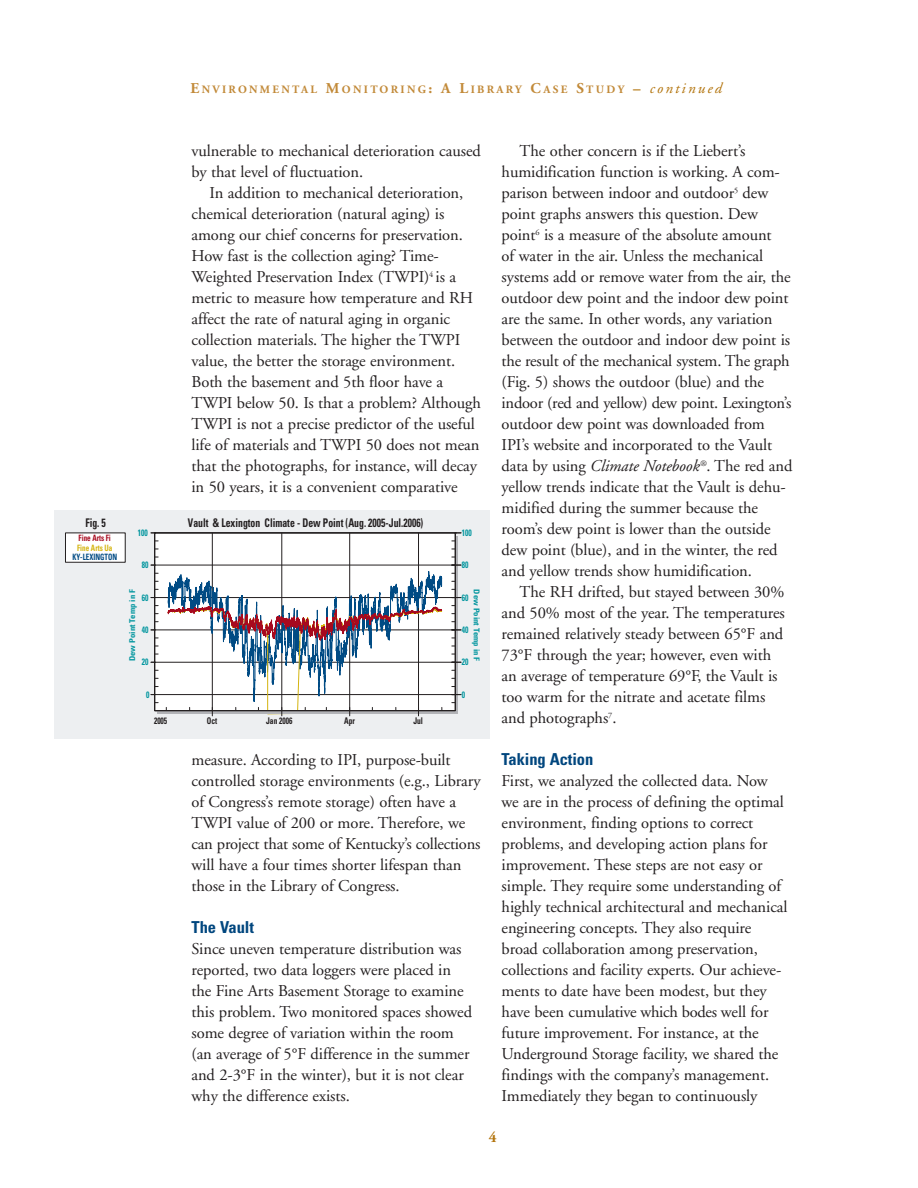
<style>
.page{position:relative;width:918px;height:1188px;background:#fff}
.page>*{position:absolute;margin:0;border:0;box-sizing:border-box;transform-origin:0 0}
.t1{font:16.5px/21px "Adobe Garamond";letter-spacing:-.005em;color:#231f20}
.t2{font:700 condensed 16.5px "Univers";letter-spacing:-.005em;color:#00467e}
.t3{font:700 15px "Adobe Garamond";color:#b2730b}
.t4{font:700 condensed 12px "Univers";color:#231f20;scale:.81 1}
.t5{font:700 11.25px "Adobe Garamond";letter-spacing:.21em;color:#c28a39}
.t6{font:700 condensed 9.15px "Univers";color:#00959e;scale:.81 1}
.t7{font:700 condensed 9.15px "Univers";color:#231f20;scale:.81 1}
.t8{font:700 condensed 8.7px "Univers";color:#004b84;scale:.81 1}
.t9{font:700 condensed 8.7px "Univers";color:#a7091e;scale:.81 1}
.t10{font:700 condensed 8.7px "Univers";color:#d4b40f;scale:.81 1}
.t11{font:700 condensed 7.95px "Univers";color:#00959e;scale:1.08 1}
.s1{font-size:15px}
.s2{font-size:15px;color:#b2730b}
.s3{font-weight:400;font-style:italic;font-size:15px;color:#b2730b}
.s4{font-style:italic}
</style>
<div class="page">
<div style="left:54px;top:511px;width:435px;height:228px;background:#edeff1"></div>
<div style="left:155px;top:533px;width:300px;height:178px;background:#fff"></div>
<hr style="left:155px;top:694px;width:300px;height:1px;background:#231f20">
<hr style="left:155px;top:662px;width:300px;height:1px;background:#231f20">
<hr style="left:155px;top:630px;width:300px;height:1px;background:#231f20">
<hr style="left:155px;top:597px;width:300px;height:1px;background:#231f20">
<hr style="left:155px;top:565px;width:300px;height:1px;background:#231f20">
<svg style="left:168px;top:532px;width:274px;height:27px"></svg>
<svg style="left:168px;top:559px;width:274px;height:158px"></svg>
<svg style="left:168px;top:601px;width:274px;height:46px"></svg>
<hr style="left:157px;top:711px;width:301px;height:3px;background:#b2b3b7">
<hr style="left:455px;top:536px;width:3px;height:178px;background:#b2b3b7">
<div style="left:65px;top:533px;width:60px;height:29px;background:#fff"></div>
<div style="left:155px;top:533px;width:300px;height:178px;border:1px solid #231f20"></div>
<p class="t5" style="left:190px;top:85px;width:533px"><span class="s1">E</span>NVIRONMENTAL <span class="s1">M</span>ONITORING<span class="s1">: A L</span>IBRARY <span class="s1">C</span>ASE <span class="s1">S</span>TUDY <span class="s2">–</span> <span class="s3">continued</span></p>
<p class="t4" style="left:85px;top:519px;width:27px">Fig. 5</p>
<p class="t9" style="left:79px;top:534px;width:42px">Fine Arts Fi</p>
<p class="t10" style="left:77px;top:544px;width:45px">Fine Arts Ua</p>
<p class="t8" style="left:72px;top:554px;width:57px">KY-LEXINGTON</p>
<p class="t6" style="left:138px;top:529px;width:14px">100</p>
<p class="t6" style="left:142px;top:562px;width:10px">80</p>
<p class="t1" style="left:191px;top:142px;width:291px">vulnerable to mechanical deterioration caused by that level of fluctuation.</p>
<p class="t1" style="left:191px;top:184px;width:291px;text-indent:18px">In addition to mechanical deterioration, chemical deterioration (natural aging) is among our chief concerns for preservation.<br>How fast is the collection aging? Time-Weighted Preservation Index (TWPI)<sup>4</sup> is a metric to measure how temperature and RH affect the rate of natural aging in organic collection materials. The higher the TWPI value, the better the storage environment.<br>Both the basement and 5th floor have a TWPI below 50. Is that a problem? Although TWPI is not a precise predictor of the useful life of materials and TWPI 50 does not mean that the photographs, for instance, will decay in 50 years, it is a convenient comparative</p>
<p class="t4" style="left:188px;top:519px;width:292px">Vault &amp; Lexington Climate - Dew Point (Aug. 2005-Jul.2006)</p>
<p class="t6" style="left:462px;top:529px;width:14px">100</p>
<p class="t6" style="left:462px;top:562px;width:10px">80</p>
<p class="t11" style="left:130px;top:661px;width:68px;rotate:-90deg">Dew Point Temp in F</p>
<p class="t11" style="left:480px;top:589px;width:68px;rotate:90deg">Dew Point Temp in F</p>
<p class="t6" style="left:142px;top:594px;width:10px">60</p>
<p class="t6" style="left:462px;top:594px;width:10px">60</p>
<p class="t6" style="left:142px;top:626px;width:10px">40</p>
<p class="t6" style="left:462px;top:626px;width:10px">40</p>
<p class="t6" style="left:142px;top:659px;width:10px">20</p>
<p class="t6" style="left:462px;top:659px;width:10px">20</p>
<p class="t6" style="left:146px;top:691px;width:6px">0</p>
<p class="t7" style="left:154px;top:717px;width:18px">2005</p>
<p class="t7" style="left:207px;top:718px;width:14px">Oct</p>
<p class="t7" style="left:266px;top:718px;width:34px">Jan 2006</p>
<p class="t7" style="left:344px;top:718px;width:15px">Apr</p>
<p class="t7" style="left:413px;top:718px;width:13px">Jul</p>
<p class="t6" style="left:462px;top:691px;width:6px">0</p>
<p class="t1" style="left:191px;top:751px;width:291px">measure. According to IPI, purpose-built controlled storage environments (e.g., Library of Congress’s remote storage) often have a TWPI value of 200 or more. Therefore, we can project that some of Kentucky’s collections will have a four times shorter lifespan than those in the Library of Congress.</p>
<p class="t2" style="left:191px;top:922px;width:64px">The Vault</p>
<p class="t1" style="left:191px;top:940px;width:282px">Since uneven temperature distribution was reported, two data loggers were placed in the Fine Arts Basement Storage to examine this problem. Two monitored spaces showed some degree of variation within the room (an average of 5°F difference in the summer and 2-3°F in the winter), but it is not clear why the difference exists.</p>
<p class="t1" style="left:502px;top:142px;width:292px;text-indent:18px">The other concern is if the Liebert’s humidification function is working. A com&shy;parison between indoor and outdoor<sup>5</sup> dew point graphs answers this question. Dew point<sup>6</sup> is a measure of the absolute amount<br>of water in the air. Unless the mechanical systems add or remove water from the air, the outdoor dew point and the indoor dew point are the same. In other words, any variation between the outdoor and indoor dew point is the result of the mechanical system. The graph (Fig. 5) shows the outdoor (blue) and the indoor (red and yellow) dew point. Lexington’s outdoor dew point was downloaded from IPI’s website and incorporated to the Vault data by using <span class="s4">Climate Notebook</span><sup>®</sup>. The red and yellow trends indicate that the Vault is dehu&shy;midified during the summer because the room’s dew point is lower than the outside dew point (blue), and in the winter, the red and yellow trends show humidification.</p>
<p class="t1" style="left:502px;top:583px;width:285px;text-indent:18px">The RH drifted, but stayed between 30% and 50% most of the year. The temperatures remained relatively steady between 65°F and 73°F through the year; however, even with an average of temperature 69°F, the Vault is too warm for the nitrate and acetate films and photographs<sup>7</sup>.</p>
<p class="t2" style="left:502px;top:754px;width:93px">Taking Action</p>
<p class="t1" style="left:502px;top:772px;width:287px">First, we analyzed the collected data. Now we are in the process of defining the optimal environment, finding options to correct problems, and developing action plans for improvement. These steps are not easy or simple. They require some understanding of highly technical architectural and mechanical engineering concepts. They also require broad collaboration among preservation, collections and facility experts. Our achieve&shy;ments to date have been modest, but they have been cumulative which bodes well for future improvement. For instance, at the Underground Storage facility, we shared the findings with the company’s management.<br>Immediately they began to continuously</p>
<p class="t3" style="left:489px;top:1131px;width:9px">4</p>
</div>
